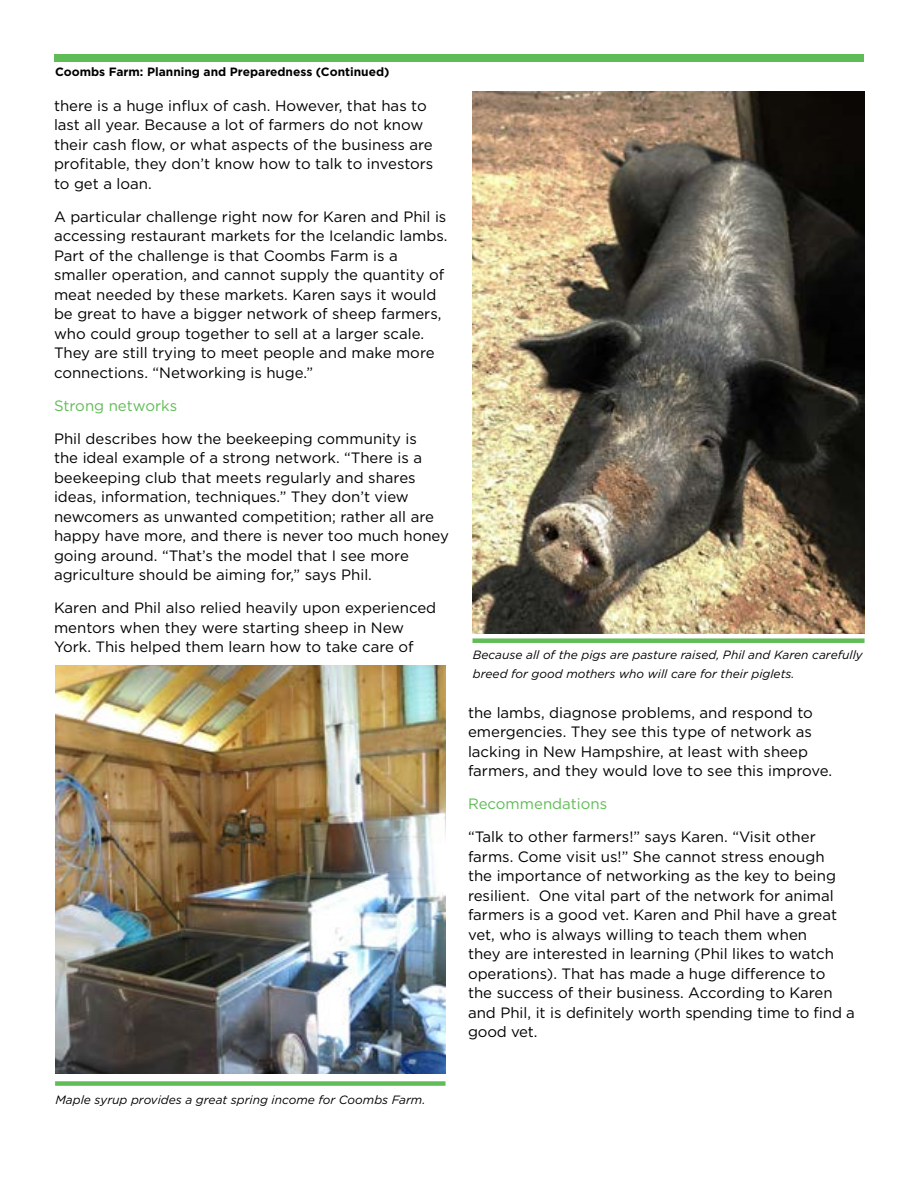
<style>
.page{position:relative;width:918px;height:1188px;background:#fff}
.page>*{position:absolute;margin:0;border:0;box-sizing:border-box;transform-origin:0 0}
.t1{font:15px/19.5px "Gotham";color:#000}
.t2{font:15px "Gotham";color:#60bc56}
.t3{font:italic 12px/19.5px "Gotham";color:#000}
.t4{font:700 12px "Gotham";color:#000}
</style>
<div class="page">
<div style="left:54px;top:54px;width:810px;height:7px;background:#60bc56"></div>
<img style="left:472px;top:92px;width:392px;height:542px">
<div style="left:472px;top:638px;width:393px;height:5px;background:#60bc56"></div>
<div style="left:55px;top:1081px;width:391px;height:5px;background:#60bc56"></div>
<img style="left:55px;top:665px;width:391px;height:409px">
<p class="t4" style="left:55px;top:64px;width:336px">Coombs Farm: Planning and Preparedness (Continued)</p>
<p class="t1" style="left:54px;top:96px;width:381px">there is a huge influx of cash. However, that has to last all year. Because a lot of farmers do not know their cash flow, or what aspects of the business are profitable, they don’t know how to talk to investors to get a loan.</p>
<p class="t1" style="left:54px;top:207px;width:395px">A particular challenge right now for Karen and Phil is accessing restaurant markets for the Icelandic lambs.<br>Part of the challenge is that Coombs Farm is a smaller operation, and cannot supply the quantity of meat needed by these markets. Karen says it would be great to have a bigger network of sheep farmers, who could group together to sell at a larger scale.<br>They are still trying to meet people and make more connections. “Networking is huge.”</p>
<p class="t2" style="left:54px;top:396px;width:125px">Strong networks</p>
<p class="t1" style="left:54px;top:429px;width:397px">Phil describes how the beekeeping community is<br>the ideal example of a strong network. “There is a beekeeping club that meets regularly and shares ideas, information, techniques.” They don’t view newcomers as unwanted competition; rather all are happy have more, and there is never too much honey going around. “That’s the model that I see more agriculture should be aiming for,” says Phil.</p>
<p class="t1" style="left:54px;top:598px;width:384px">Karen and Phil also relied heavily upon experienced mentors when they were starting sheep in New<br>York. This helped them learn how to take care of</p>
<p class="t3" style="left:473px;top:644px;width:391px">Because all of the pigs are pasture raised, Phil and Karen carefully breed for good mothers who will care for their piglets.</p>
<p class="t1" style="left:468px;top:703px;width:366px">the lambs, diagnose problems, and respond to emergencies. They see this type of network as lacking in New Hampshire, at least with sheep farmers, and they would love to see this improve.</p>
<p class="t2" style="left:468px;top:795px;width:141px">Recommendations</p>
<p class="t1" style="left:468px;top:827px;width:388px">“Talk to other farmers!” says Karen. “Visit other farms. Come visit us!” She cannot stress enough<br>the importance of networking as the key to being resilient. One vital part of the network for animal farmers is a good vet. Karen and Phil have a great vet, who is always willing to teach them when<br>they are interested in learning (Phil likes to watch operations). That has made a huge difference to<br>the success of their business. According to Karen and Phil, it is definitely worth spending time to find a good vet.</p>
<p class="t3" style="left:55px;top:1089px;width:371px">Maple syrup provides a great spring income for Coombs Farm.</p>
</div>
